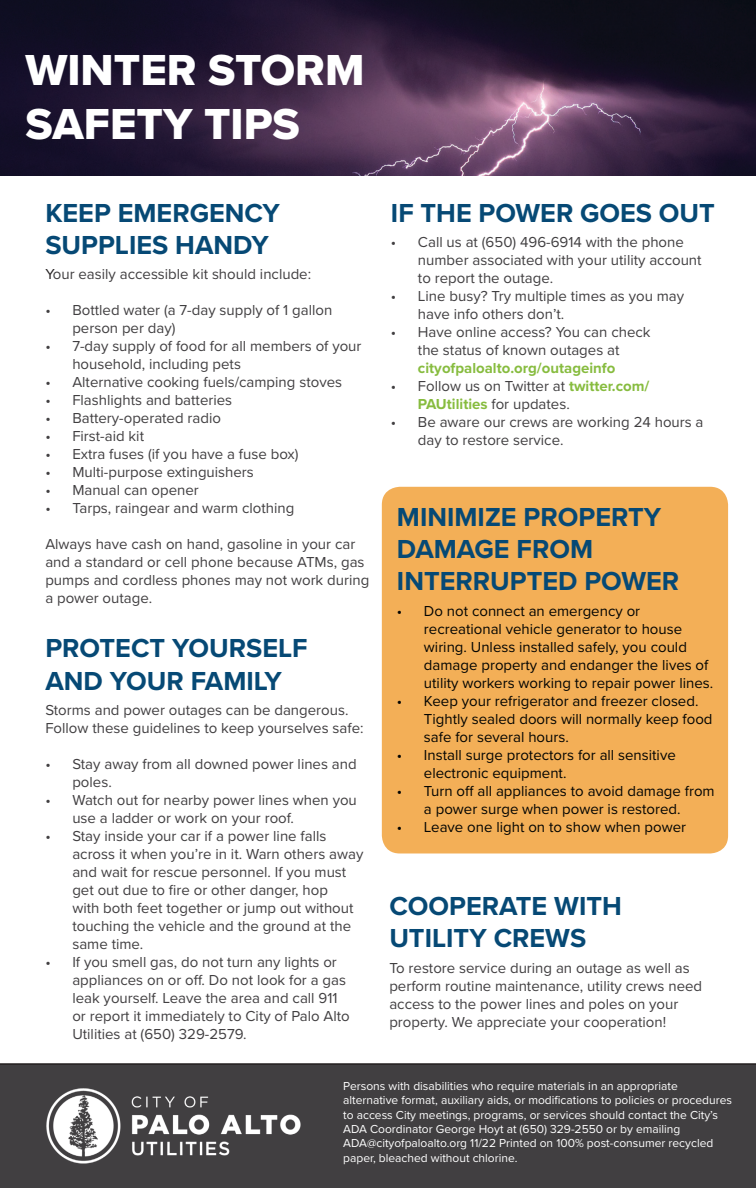
<style>
.page{position:relative;width:756px;height:1188px;background:#fff}
.page>*{position:absolute;margin:0;border:0;box-sizing:border-box;transform-origin:0 0}
.t1{font:45px/54px "Proxima Nova A Extrabld";color:#fff}
.t2{font:700 27px/32.4px "Proxima Nova";color:#064975}
.t3{font:15px/18px "Proxima Nova";color:#413f41}
.t4{font:15px/18px "Proxima Nova";color:#040503}
.t5{font:700 15px "Proxima Nova";color:#87bc3f}
.t6{font:12px/14.4px "Proxima Nova";color:#fff}
.s1{color:#231f20}
.s2{font-weight:700;color:#87bc3f}
</style>
<div class="page">
<div style="left:382px;top:487px;width:346px;height:366px;background:#f3af57;border-radius:18px"></div>
<img style="left:0;top:0;width:756px;height:176px">
<svg style="left:0;top:1063px;width:756px;height:125px;background:#4a484a"></svg>
<h1 class="t1" style="left:25px;top:43px;width:341px">WINTER STORM<br>SAFETY TIPS</h1>
<h2 class="t2" style="left:45px;top:196px;width:236px">KEEP EMERGENCY<br>SUPPLIES HANDY</h2>
<p class="t3" style="left:45px;top:265px;width:267px"><span class="s1">Y</span>our easily accessible kit should include:</p>
<p class="t3" style="left:72px;top:301px;width:262px;text-indent:-27px">• Bottled water (a 7-day supply of 1 gallon person per day)</p>
<p class="t3" style="left:72px;top:337px;width:291px;text-indent:-27px">• 7-day supply of food for all members of your household, including pets</p>
<p class="t3" style="left:45px;top:373px;width:298px">• Alternative cooking fuels/camping stoves</p>
<p class="t3" style="left:45px;top:391px;width:188px">• Flashlights and batteries</p>
<p class="t3" style="left:45px;top:409px;width:177px">• Battery-operated radio</p>
<p class="t3" style="left:45px;top:427px;width:100px">• First-aid kit</p>
<p class="t3" style="left:45px;top:445px;width:255px">• Extra fuses (if you have a fuse box)</p>
<p class="t3" style="left:45px;top:463px;width:210px">• Multi-purpose extinguishers</p>
<p class="t3" style="left:45px;top:481px;width:155px">• Manual can opener</p>
<p class="t3" style="left:45px;top:499px;width:251px">• Tarps, raingear and warm clothing</p>
<p class="t3" style="left:45px;top:535px;width:325px">Always have cash on hand, gasoline in your car and a standard or cell phone because ATMs, gas pumps and cordless phones may not work during a power outage.</p>
<h2 class="t2" style="left:45px;top:632px;width:264px">PROTECT YOURSELF<br>AND YOUR FAMILY</h2>
<p class="t3" style="left:45px;top:701px;width:320px">Storms and power outages can be dangerous.<br>Follow these guidelines to keep yourselves safe:</p>
<p class="t3" style="left:72px;top:755px;width:286px;text-indent:-27px">• Stay away from all downed power lines and poles.</p>
<p class="t3" style="left:72px;top:791px;width:286px;text-indent:-27px">• Watch out for nearby power lines when you use a ladder or work on your roof.</p>
<p class="t3" style="left:72px;top:827px;width:293px;text-indent:-27px">• Stay inside your car if a power line falls across it when you’re in it. Warn others away and wait for rescue personnel. If you must get out due to fire or other danger, hop<br>with both feet together or jump out without touching the vehicle and the ground at the same time.</p>
<p class="t3" style="left:72px;top:953px;width:279px;text-indent:-27px">• If you smell gas, do not turn any lights or appliances on or off. Do not look for a gas leak yourself. Leave the area and call 911 or report it immediately to City of Palo Alto Utilities at (650) 329-2579.</p>
<h2 class="t2" style="left:391px;top:196px;width:326px">IF THE POWER GOES OUT</h2>
<p class="t3" style="left:418px;top:232px;width:285px;text-indent:-27px">• Call us at (650) 496-6914 with the phone number associated with your utility account to report the outage.</p>
<p class="t3" style="left:418px;top:286px;width:268px;text-indent:-27px">• Line busy? Try multiple times as you may have info others don’t.</p>
<p class="t3" style="left:391px;top:322px;width:261px;text-align:center">• Have online access? You can check the status of known outages at</p>
<p class="t5" style="left:418px;top:357px;width:199px">cityofpaloalto.org/outageinfo</p>
<p class="t3" style="left:418px;top:376px;width:233px;text-indent:-27px">• Follow us on Twitter at <span class="s2">twitter.com/<br>PAUtilities</span> for updates.</p>
<p class="t3" style="left:418px;top:412px;width:287px;text-indent:-27px">• Be aware our crews are working 24 hours a day to restore service.</p>
<h2 class="t2" style="left:397px;top:500px;width:284px">MINIMIZE PROPERTY<br>DAMAGE FROM<br>INTERRUPTED POWER</h2>
<p class="t4" style="left:424px;top:601px;width:291px;text-indent:-27px">• Do not connect an emergency or recreational vehicle generator to house wiring. Unless installed safely, you could damage property and endanger the lives of utility workers working to repair power lines.</p>
<p class="t4" style="left:424px;top:691px;width:290px;text-indent:-27px">• Keep your refrigerator and freezer closed.<br>Tightly sealed doors will normally keep food safe for several hours.</p>
<p class="t4" style="left:424px;top:745px;width:253px;text-indent:-27px">• Install surge protectors for all sensitive electronic equipment.</p>
<p class="t4" style="left:397px;top:781px;width:319px;text-align:center">• Turn off all appliances to avoid damage from a power surge when power is restored.</p>
<p class="t4" style="left:397px;top:817px;width:291px">• Leave one light on to show when power</p>
<h2 class="t2" style="left:389px;top:889px;width:234px">COOPERATE WITH<br>UTILITY CREWS</h2>
<p class="t3" style="left:389px;top:958px;width:314px">To restore service during an outage as well as perform routine maintenance, utility crews need access to the power lines and poles on your property. We appreciate your cooperation!</p>
<p class="t6" style="left:343px;top:1078px;width:390px">Persons with disabilities who require materials in an appropriate alternative format, auxiliary aids, or modifications to policies or procedures to access City meetings, programs, or services should contact the City’s ADA Coordinator George Hoyt at (650) 329-2550 or by emailing ADA@cityofpaloalto.org 11/22 Printed on 100% post-consumer recycled paper, bleached without chlorine.</p>
</div>
